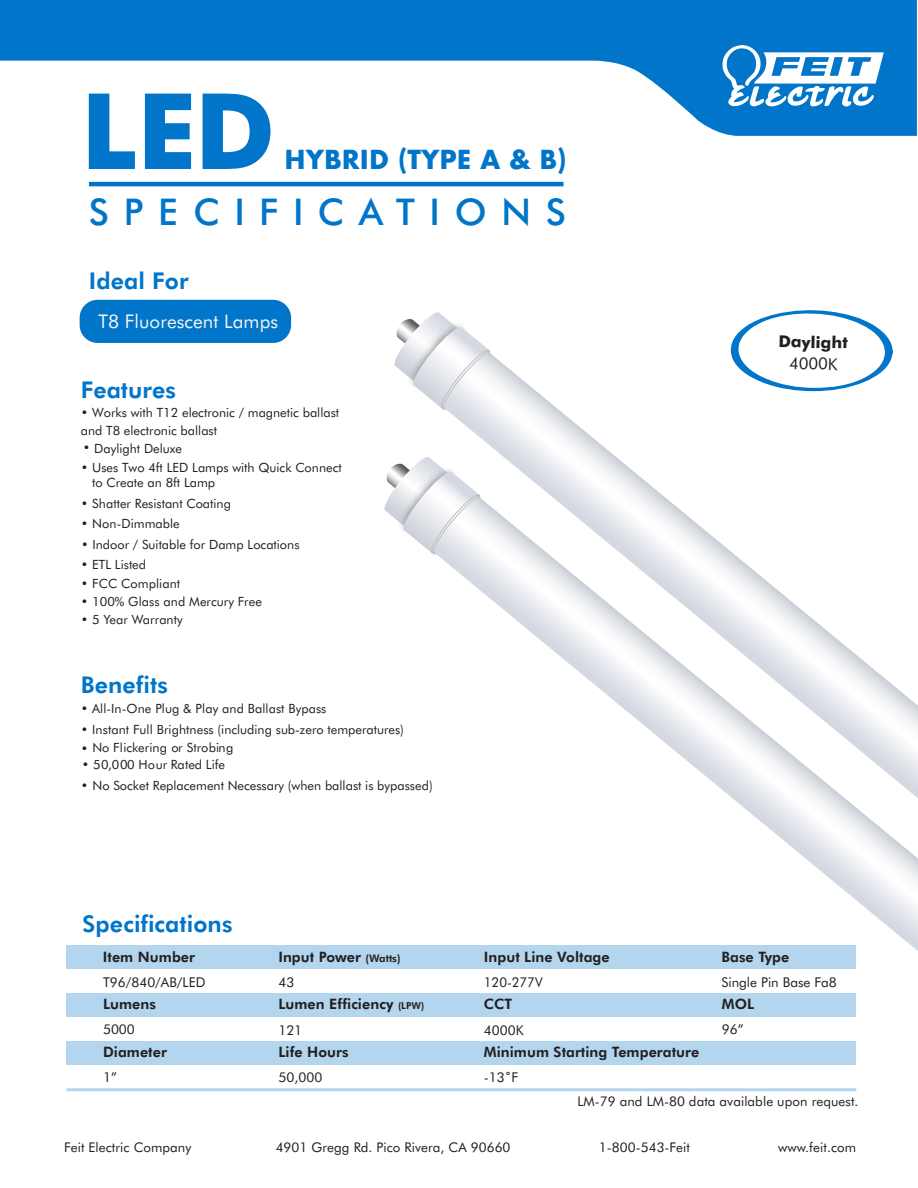
<style>
.page{position:relative;width:918px;height:1188px;background:#fff}
.page>*{position:absolute;margin:0;border:0;box-sizing:border-box;transform-origin:0 0}
.t1{font:700 105.45px "Futura BT";color:#0075c9}
.t2{font:500 36.9px "Futura BT";letter-spacing:.4em;color:#0075c9}
.t3{font:700 25.5px "Futura";color:#0075c9}
.t4{font:800 23.1px "Futura BT";letter-spacing:.005em;color:#0075c9}
.t5{font:18.9px "Futura BT";letter-spacing:.005em;color:#f5f5f5}
.t6{font:700 16.35px "Futura BT";color:#231f20}
.t7{font:16.35px "Futura BT";color:#231f20}
.t8{font:800 14.4px "Futura BT";letter-spacing:.005em;color:#231f20}
.t9{font:13.5px "Futura BT";color:#231f20}
.t10{font:13.35px "Futura BT";letter-spacing:.005em;color:#231f20}
.t11{font:12.75px/18px "Futura BT";color:#231f20}
.s1{font-size:10.5px}
.s2{font-size:9.6px}
</style>
<div class="page">
<hr style="left:89px;top:182px;width:475px;height:4px;background:#0075c9">
<svg style="left:0;top:0;width:917px;height:136px;fill:#0075c9"></svg>
<svg style="left:721px;top:45px;width:163px;height:63px"></svg>
<div style="left:80px;top:300px;width:211px;height:43px;background:#0075c9;border-radius:18px"></div>
<div style="left:66px;top:945px;width:790px;height:24px;background:#b3d5ee"></div>
<div style="left:66px;top:993px;width:790px;height:24px;background:#b3d5ee"></div>
<div style="left:66px;top:1041px;width:790px;height:24px;background:#b3d5ee"></div>
<hr style="left:66px;top:1088px;width:790px;height:3px;background:#0075c9">
<svg style="left:732px;top:310px;width:159px;height:32px"></svg>
<svg style="left:505px;top:346px;width:388px;height:140px"></svg>
<img style="left:447px;top:346px;width:68px;height:92px">
<svg style="left:394px;top:312px;width:97px;height:98px"></svg>
<svg style="left:471px;top:490px;width:447px;height:461px"></svg>
<img style="left:437px;top:419px;width:68px;height:164px">
<svg style="left:384px;top:457px;width:97px;height:98px"></svg>
<h1 class="t1" style="left:81px;top:67px;width:196px">LED</h1>
<h2 class="t2" style="left:89px;top:189px;width:479px">SPECIFICATIONS</h2>
<h3 class="t3" style="left:285px;top:141px;width:284px">HYBRID (TYPE A &amp; B)</h3>
<h3 class="t4" style="left:89px;top:267px;width:101px">Ideal For</h3>
<h3 class="t5" style="left:98px;top:310px;width:181px">T8 Fluorescent Lamps</h3>
<h3 class="t4" style="left:81px;top:376px;width:97px">Features</h3>
<p class="t11" style="left:81px;top:403px;width:260px">• Works with T12 electronic / magnetic ballast and T8 electronic ballast</p>
<p class="t11" style="left:83px;top:439px;width:101px">• Daylight Deluxe</p>
<p class="t11" style="left:81px;top:458px;width:262px">• Uses Two 4ft LED Lamps with Quick Connect</p>
<p class="t11" style="left:92px;top:474px;width:125px">to Create an 8ft Lamp</p>
<p class="t11" style="left:81px;top:494px;width:152px">• Shatter Resistant Coating</p>
<p class="t11" style="left:81px;top:514px;width:100px">• Non-Dimmable</p>
<p class="t11" style="left:81px;top:555px;width:67px">• ETL Listed</p>
<p class="t11" style="left:81px;top:574px;width:101px">• FCC Compliant</p>
<p class="t11" style="left:81px;top:592px;width:183px">• 100% Glass and Mercury Free</p>
<p class="t11" style="left:81px;top:610px;width:104px">• 5 Year Warranty</p>
<p class="t11" style="left:81px;top:535px;width:220px">• Indoor / Suitable for Damp Locations</p>
<h3 class="t4" style="left:81px;top:671px;width:89px">Benefits</h3>
<p class="t11" style="left:81px;top:700px;width:247px">• All-In-One Plug &amp; Play and Ballast Bypass</p>
<p class="t11" style="left:81px;top:739px;width:154px">• No Flickering or Strobing</p>
<p class="t11" style="left:82px;top:756px;width:145px">• 50,000 Hour Rated Life</p>
<p class="t11" style="left:81px;top:720px;width:325px">• Instant Full Brightness (including sub-zero temperatures)</p>
<p class="t11" style="left:81px;top:776px;width:353px">• No Socket Replacement Necessary (when ballast is bypassed)</p>
<p class="t6" style="left:779px;top:331px;width:71px;rotate:1deg">Daylight</p>
<p class="t7" style="left:790px;top:353px;width:50px;rotate:1deg">4000K</p>
<h3 class="t4" style="left:82px;top:910px;width:152px">Specifications</h3>
<p class="t8" style="left:103px;top:948px;width:94px">Item Number</p>
<p class="t8" style="left:484px;top:948px;width:127px">Input Line Voltage</p>
<p class="t8" style="left:278px;top:948px;width:124px">Input Power <span class="s1">(Watts)</span></p>
<p class="t8" style="left:722px;top:948px;width:69px">Base Type</p>
<p class="t8" style="left:278px;top:995px;width:147px">Lumen Efficiency <span class="s2">(LPW)</span></p>
<p class="t8" style="left:484px;top:995px;width:30px">CCT</p>
<p class="t9" style="left:722px;top:1021px;width:23px">96”</p>
<p class="t9" style="left:722px;top:974px;width:117px">Single Pin Base Fa8</p>
<p class="t9" style="left:103px;top:974px;width:104px">T96/840/AB/LED</p>
<p class="t9" style="left:484px;top:974px;width:60px">120-277V</p>
<p class="t9" style="left:278px;top:974px;width:17px">43</p>
<p class="t8" style="left:722px;top:995px;width:34px">MOL</p>
<p class="t8" style="left:103px;top:995px;width:54px">Lumens</p>
<p class="t8" style="left:103px;top:1043px;width:65px">Diameter</p>
<p class="t8" style="left:278px;top:1043px;width:72px">Life Hours</p>
<p class="t9" style="left:278px;top:1069px;width:46px">50,000</p>
<p class="t9" style="left:103px;top:1021px;width:33px">5000</p>
<p class="t9" style="left:278px;top:1022px;width:25px">121</p>
<p class="t9" style="left:484px;top:1022px;width:42px">4000K</p>
<p class="t8" style="left:484px;top:1043px;width:217px">Minimum Starting Temperature</p>
<p class="t9" style="left:484px;top:1069px;width:36px">-13˚F</p>
<p class="t9" style="left:103px;top:1069px;width:15px">1”</p>
<p class="t10" style="left:577px;top:1093px;width:283px">LM-79 and LM-80 data available upon request.</p>
<p class="t10" style="left:64px;top:1139px;width:129px">Feit Electric Company</p>
<p class="t10" style="left:276px;top:1139px;width:236px">4901 Gregg Rd. Pico Rivera, CA 90660</p>
<p class="t10" style="left:599px;top:1139px;width:92px">1-800-543-Feit</p>
<p class="t10" style="left:778px;top:1139px;width:79px">www.feit.com</p>
</div>
